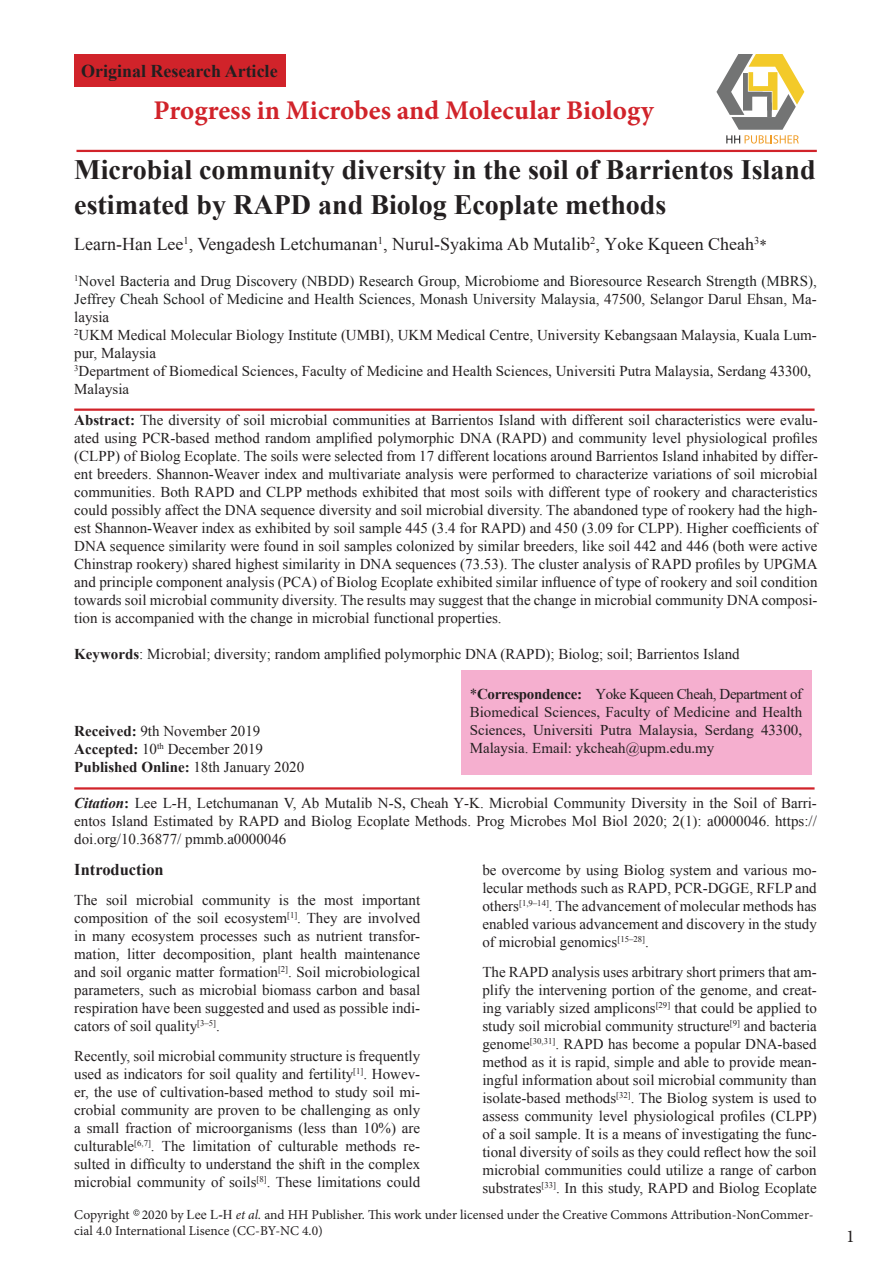
<style>
.page{position:relative;width:893px;height:1263px;background:#fff}
.page>*{position:absolute;margin:0;border:0;box-sizing:border-box;transform-origin:0 0}
.t1{font:700 28.05px/34.2px "Times New Roman";color:#231f20}
.t2{font:700 27px "Minion Pro";color:#d1232a}
.t3{font:18px "Times New Roman";color:#231f20}
.t4{font:700 18px "Times New Roman";color:#231f20}
.t5{font:18px "Minion Pro";color:#231f20}
.t6{font:700 16.5px "Times New Roman";color:#231f20}
.t7{font:15px/18px "Times New Roman";color:#231f20;text-align:justify}
.t8{font:15px/18px "Times New Roman";color:#1f2020}
.t9{font:15px/18px "Times New Roman";color:#231f20;text-align:justify}
.t10{font:13.5px/16.2px "Minion Pro";color:#231f20}
.s1{font-style:inherit}
.s2{font-size:15px}
.s3{color:#231f20}
.s4{font-weight:700}
.s5{font-weight:700;font-style:italic}
.s6{font-family:"Times New Roman"}
.s7{font-style:italic}
</style>
<div class="page">
<svg style="left:716px;top:54px;width:88px;height:90px"></svg>
<hr style="left:76px;top:150px;width:741px;height:2px;background:#d1232a">
<div style="left:74px;top:55px;width:211px;height:32px;background:#d1232a"></div>
<hr style="left:74px;top:408px;width:740px;height:3px;background:#d1232a">
<hr style="left:74px;top:787px;width:740px;height:2px;background:#d1232a">
<svg style="left:134px;top:1209px;width:6px;height:6px"></svg>
<div style="left:461px;top:670px;width:350px;height:105px;background:#f5afcf"></div>
<p class="t4" style="left:81px;top:58px;width:198px">Original Research Article</p>
<h2 class="t2" style="left:154px;top:91px;width:502px">Progress in Microbes and Molecular Biology</h2>
<h1 class="t1" style="left:74px;top:152px;width:743px">Microbial community diversity in the soil of Barrientos Island estimated by RAPD and Biolog Ecoplate methods</h1>
<p class="t3" style="left:74px;top:231px;width:694px">Learn-Han <span class="s1">Lee</span><sup>1</sup>, Vengadesh Letchumanan<sup>1</sup>, Nurul-Syakima Ab Mutalib<sup>2</sup>, <span class="s1">Yoke Kqueen Cheah</span><sup>3</sup><span class="s2">*</span></p>
<p class="t8" style="left:74px;top:271px;width:744px"><sup>1</sup>Novel Bacteria and Drug Discovery (NBDD) Research Group, Microbiome and Bioresource Research Strength (MBRS), Jeffrey Cheah School of Medicine and Health Sciences, Monash University Malaysia<span class="s3">, 47500, Selangor Darul Ehsan, Ma&shy;laysia<br></span><sup>2</sup><span class="s3">UKM Medical Molecular Biology Institute (UMBI), UKM Medical Centre, University Kebangsaan Malaysia, Kuala Lum&shy;pur, Malaysia<br></span><sup>3</sup><span class="s3">Department of Biomedical Sciences, Faculty of Medicine and Health Sciences, Universiti Putra</span> <span class="s3">Malaysia</span><span class="s3">, Serdang 43300, Malaysia</span></p>
<p class="t7" style="left:74px;top:411px;width:745px"><span class="s4">Abstract:</span> The diversity of soil microbial communities at Barrientos Island with different soil characteristics were evalu&shy;ated using PCR-based method random amplified polymorphic DNA (RAPD) and community level physiological profiles (CLPP) of Biolog Ecoplate. The soils were selected from 17 different locations around Barrientos Island inhabited by differ&shy;ent breeders. Shannon-Weaver index and multivariate analysis were performed to characterize variations of soil microbial communities. Both RAPD and CLPP methods exhibited that most soils with different type of rookery and characteristics could possibly affect the DNA sequence diversity and soil microbial diversity. The abandoned type of rookery had the high&shy;est Shannon-Weaver index as exhibited by soil sample 445 (3.4 for RAPD) and 450 (3.09 for CLPP). Higher coefficients of DNA sequence similarity were found in soil samples colonized by similar breeders, like soil 442 and 446 (both were active Chinstrap rookery) shared highest similarity in DNA sequences (73.53). The cluster analysis of RAPD profiles by UPGMA and principle component analysis (PCA) of Biolog Ecoplate exhibited similar influence of type of rookery and soil condition towards soil microbial community diversity. The results may suggest that the change in microbial community DNA composi&shy;tion is accompanied with the change in microbial functional properties.</p>
<p class="t7" style="left:74px;top:645px;width:667px"><span class="s4">Keywords</span>: Microbial; diversity; random amplified polymorphic DNA (RAPD); Biolog; soil; Barrientos Island</p>
<p class="t9" style="left:470px;top:685px;width:334px"><span class="s1">*</span><span class="s4">Correspondence:</span> <span class="s1">Y</span>oke Kqueen Cheah<span class="s1">,</span> Department of Biomedical Sciences, Faculty of Medicine and Health Sciences, Universiti Putra Malaysia, Serdang 43300, Malaysia<span class="s1">.</span> Email: ykcheah@upm.edu.my</p>
<p class="t7" style="left:74px;top:721px;width:232px;text-align:left"><span class="s4">Received:</span> 9th November 2019<br><span class="s4">Accepted:</span> 10<sup>th</sup> December 2019<br><span class="s4">Published Online:</span> 18th January 2020</p>
<p class="t7" style="left:74px;top:793px;width:744px"><span class="s5">Citation</span><span class="s4">:</span> Lee L-H, Letchumanan V, Ab Mutalib N-S<span class="s1">, Cheah Y-K</span>. Microbial Community Diversity in the Soil of Barri&shy;entos Island Estimated by RAPD and Biolog Ecoplate Methods. Prog Microbes Mol Biol 2020; 2(1): a0000046. https:// doi.org/10.36877/ pmmb.a0000046</p>
<p class="t6" style="left:74px;top:858px;width:91px">Introduction</p>
<p class="t7" style="left:74px;top:891px;width:347px">The soil microbial community is the most important composition of the soil ecosystem<sup>[1]</sup>. They are involved in many ecosystem processes such as nutrient transfor&shy;mation, litter decomposition, plant health maintenance and soil organic matter formation<sup>[2]</sup>. Soil microbiological parameters, such as microbial biomass carbon and basal respiration have been suggested and used as possible indi&shy;cators of soil quality<sup>[3–5]</sup>.</p>
<p class="t7" style="left:74px;top:1047px;width:347px">Recently, soil microbial community structure is frequently used as indicators for soil quality and fertility<sup>[1]</sup>. Howev&shy;er, the use of cultivation-based method to study soil mi&shy;crobial community are proven to be challenging as only a small fraction of microorganisms (less than 10%) are culturable<sup>[6,7]</sup>. The limitation of culturable methods re&shy;sulted in difficulty to understand the shift in the complex microbial community of soils<sup>[8]</sup>. These limitations could</p>
<p class="t7" style="left:482px;top:860px;width:336px">be overcome by using Biolog system and various mo&shy;lecular methods such as RAPD, PCR-DGGE, RFLP and others<sup>[1,9–14]</sup>. The advancement of molecular methods has enabled various advancement and discovery in the study of microbial genomics<sup>[15–28]</sup>.</p>
<p class="t7" style="left:482px;top:962px;width:336px">The RAPD analysis uses arbitrary short primers that am&shy;plify the intervening portion of the genome, and creat&shy;ing variably sized amplicons<sup>[29]</sup> that could be applied to study soil microbial community structure<sup>[9]</sup> and bacteria genome<sup>[30,31]</sup>. RAPD has become a popular DNA-based method as it is rapid, simple and able to provide mean&shy;ingful information about soil microbial community than isolate-based methods<sup>[32]</sup>. The Biolog system is used to assess community level physiological profiles (CLPP) of a soil sample. It is a means of investigating the func&shy;tional diversity of soils as they could reflect how the soil microbial communities could utilize a range of carbon substrates<sup>[33]</sup>. In this study, RAPD and Biolog Ecoplate</p>
<p class="t10" style="left:74px;top:1206px;width:741px">Copyright 2020 by <span class="s6">Lee L-H</span> <span class="s7">et al.</span> and HH Publisher. This work under licensed under the Creative Commons Attribution-NonCommer&shy;cial 4.0 International Lisence (CC-BY-NC 4.0)</p>
<p class="t5" style="left:846px;top:1224px;width:10px">1</p>
</div>
